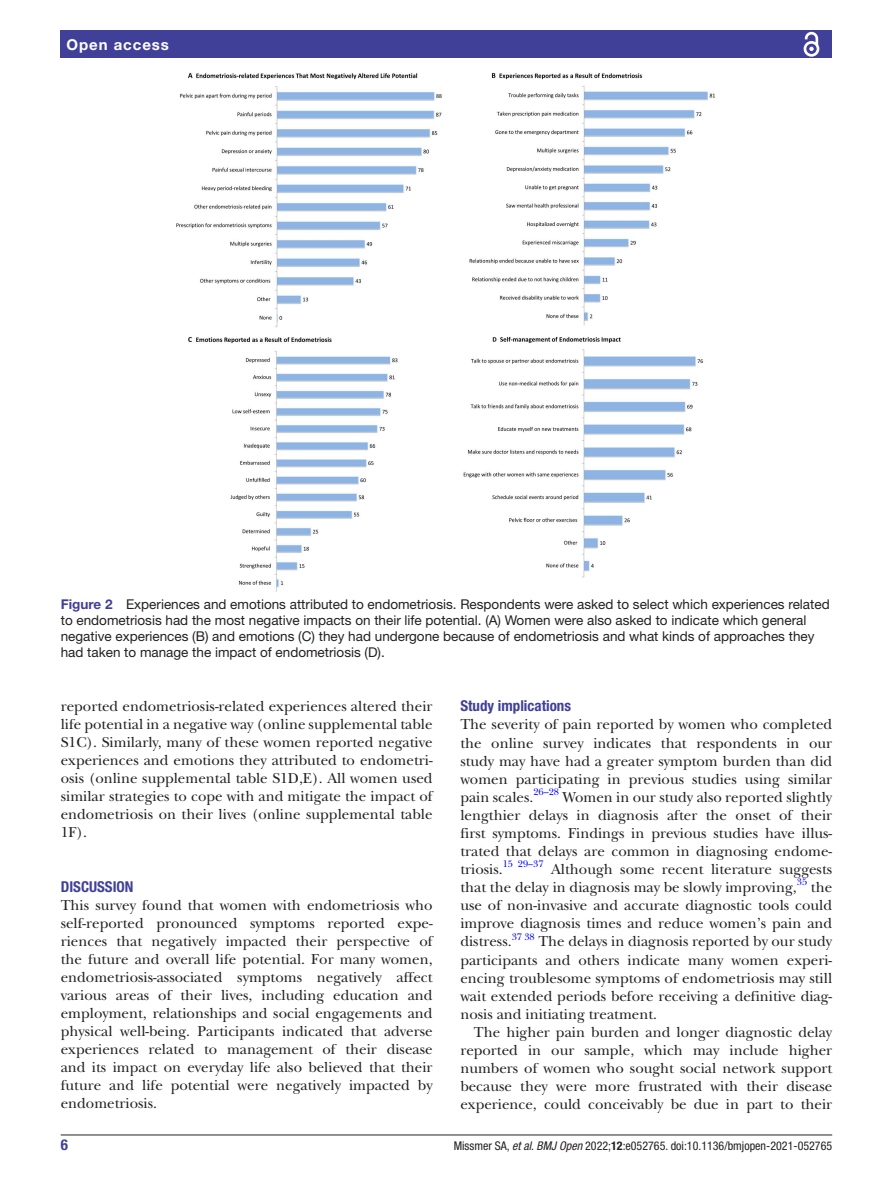
<style>
.page{position:relative;width:893px;height:1191px;background:#fff}
.page>*{position:absolute;margin:0;border:0;box-sizing:border-box;transform-origin:0 0}
.t1{font:15px/18px "New Baskerville";color:#231f20;text-align:justify}
.t2{font:700 condensed 15px "Helvetica Neue LT Std";color:#414099}
.t3{font:700 15px "Helvetica Neue LT Std";letter-spacing:.065em;color:#fff}
.t4{font:13.5px/16.2px "Helvetica Neue LT Std";color:#231f20}
.t5{font:condensed 12px "Helvetica Neue LT Std";color:#231f20}
.t6{font:9.9px "New Baskerville";color:#00f}
.s1{font-weight:700;color:#414099}
.s2{font-style:italic}
.s3{font-weight:700}
</style>
<div class="page">
<hr style="left:61px;top:1134px;width:771px;height:1px;background:#231f20">
<div style="left:61px;top:31px;width:771px;height:27px;background:#414099"></div>
<svg style="left:803px;top:31px;width:17px;height:26px"></svg>
<img style="left:176px;top:73px;width:539px;height:518px">
<p class="t3" style="left:66px;top:35px;width:104px">Open access</p>
<p class="t4" style="left:61px;top:596px;width:770px"><span class="s1">Figure 2</span> Experiences and emotions attributed to endometriosis. Respondents were asked to select which experiences related to endometriosis had the most negative impacts on their life potential. (A) Women were also asked to indicate which general negative experiences (B) and emotions (C) they had undergone because of endometriosis and what kinds of approaches they had taken to manage the impact of endometriosis (D).</p>
<p class="t1" style="left:61px;top:697px;width:373px">reported endometriosis-related experiences altered their life potential in a negative way (online supplemental table S1C). Similarly, many of these women reported negative experiences and emotions they attributed to endometri&shy;osis (online supplemental table S1D,E). All women used similar strategies to cope with and mitigate the impact of endometriosis on their lives (online supplemental table 1F).</p>
<p class="t2" style="left:61px;top:877px;width:74px">DISCUSSION</p>
<p class="t1" style="left:61px;top:896px;width:373px">This survey found that women with endometriosis who self-reported pronounced symptoms reported expe&shy;riences that negatively impacted their perspective of the future and overall life potential. For many women, endometriosis-associated symptoms negatively affect various areas of their lives, including education and employment, relationships and social engagements and physical well-being. Participants indicated that adverse experiences related to management of their disease and its impact on everyday life also believed that their future and life potential were negatively impacted by endometriosis.</p>
<p class="t2" style="left:460px;top:697px;width:112px">Study implications</p>
<p class="t1" style="left:460px;top:715px;width:373px">The severity of pain reported by women who completed the online survey indicates that respondents in our study may have had a greater symptom burden than did women participating in previous studies using similar pain scales.</p>
<p class="t6" style="left:533px;top:786px;width:27px">26–28</p>
<p class="t1" style="left:460px;top:788px;width:373px;text-indent:102px">Women in our study also reported slightly lengthier delays in diagnosis after the onset of their first symptoms. Findings in previous studies have illus&shy;trated that delays are common in diagnosing endome&shy;triosis.</p>
<p class="t6" style="left:503px;top:858px;width:42px">15 29–37</p>
<p class="t1" style="left:460px;top:860px;width:373px;text-indent:91px">Although some recent literature suggests that the delay in diagnosis may be slowly improving,</p>
<p class="t6" style="left:797px;top:876px;width:12px">35</p>
<p class="t1" style="left:460px;top:878px;width:373px;text-indent:351px">the use of non-invasive and accurate diagnostic tools could improve diagnosis times and reduce women’s pain and distress.</p>
<p class="t6" style="left:512px;top:930px;width:25px">37 38</p>
<p class="t1" style="left:460px;top:932px;width:373px;text-indent:78px">The delays in diagnosis reported by our study participants and others indicate many women experi&shy;encing troublesome symptoms of endometriosis may still wait extended periods before receiving a definitive diag&shy;nosis and initiating treatment.</p>
<p class="t1" style="left:460px;top:1023px;width:373px;text-indent:14px">The higher pain burden and longer diagnostic delay reported in our sample, which may include higher numbers of women who sought social network support because they were more frustrated with their disease experience, could conceivably be due in part to their</p>
<p class="t2" style="left:61px;top:1135px;width:9px">6</p>
<p class="t5" style="left:454px;top:1138px;width:380px">Missmer SA, <span class="s2">et al</span>. <span class="s2">BMJ Open</span> 2022;<span class="s3">12</span>:e052765. doi:10.1136/bmjopen-2021-052765</p>
</div>
